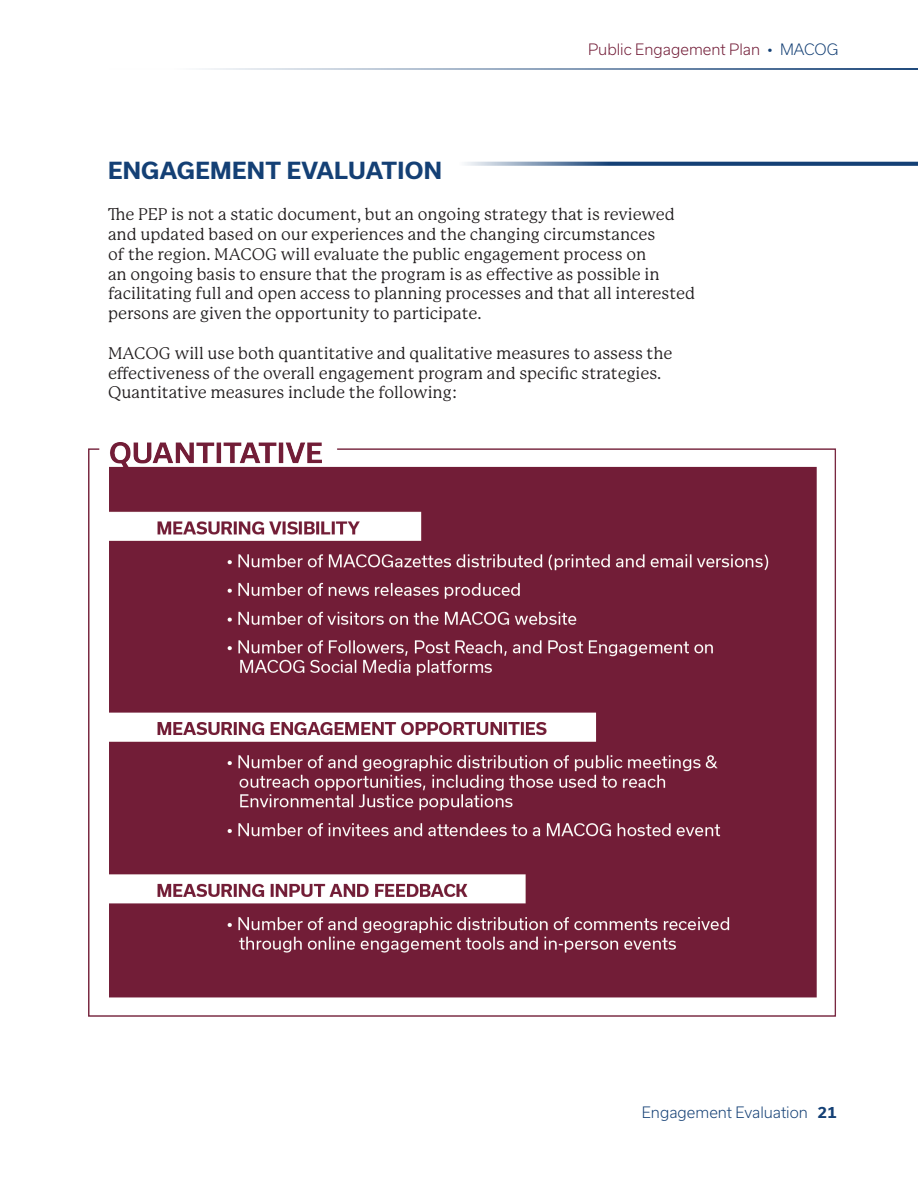
<style>
.page{position:relative;width:918px;height:1188px;background:#fff}
.page>*{position:absolute;margin:0;border:0;box-sizing:border-box;transform-origin:0 0}
.Heading{font:700 22.5px "Usual";letter-spacing:.015em;color:#144075}
.Body_Text{font:16.5px/19.8px "P22 Mackinac Pro";color:#231f20}
.t1{font:300 15px "Usual";color:#711b36}
.t2{font:300 15px "Usual";color:#144075}
.t3{font:700 15px "Usual";color:#144075}
.s1{color:#144075}
</style>
<div class="page">
<hr style="left:110px;top:69px;width:808px;height:1px;background:#144075">
<img style="left:88px;top:442px;width:748px;height:575px">
<svg style="left:465px;top:162px;width:453px;height:4px;background:#40648f"></svg>
<p class="t1" style="left:588px;top:41px;width:252px">Public Engagement Plan <span class="s1">• MACOG</span></p>
<p class="Heading" style="left:108px;top:157px;width:336px">ENGAGEMENT EVALUATION</p>
<p class="Body_Text" style="left:108px;top:205px;width:589px">The PEP is not a static document, but an ongoing strategy that is reviewed and updated based on our experiences and the changing circumstances<br>of the region. MACOG will evaluate the public engagement process on<br>an ongoing basis to ensure that the program is as effective as possible in facilitating full and open access to planning processes and that all interested persons are given the opportunity to participate.</p>
<p class="Body_Text" style="left:108px;top:343px;width:566px">MACOG will use both quantitative and qualitative measures to assess the effectiveness of the overall engagement program and specific strategies.<br>Quantitative measures include the following:</p>
<p class="t2" style="left:642px;top:1104px;width:168px">Engagement Evaluation</p>
<p class="t3" style="left:818px;top:1104px;width:21px">21</p>
</div>
